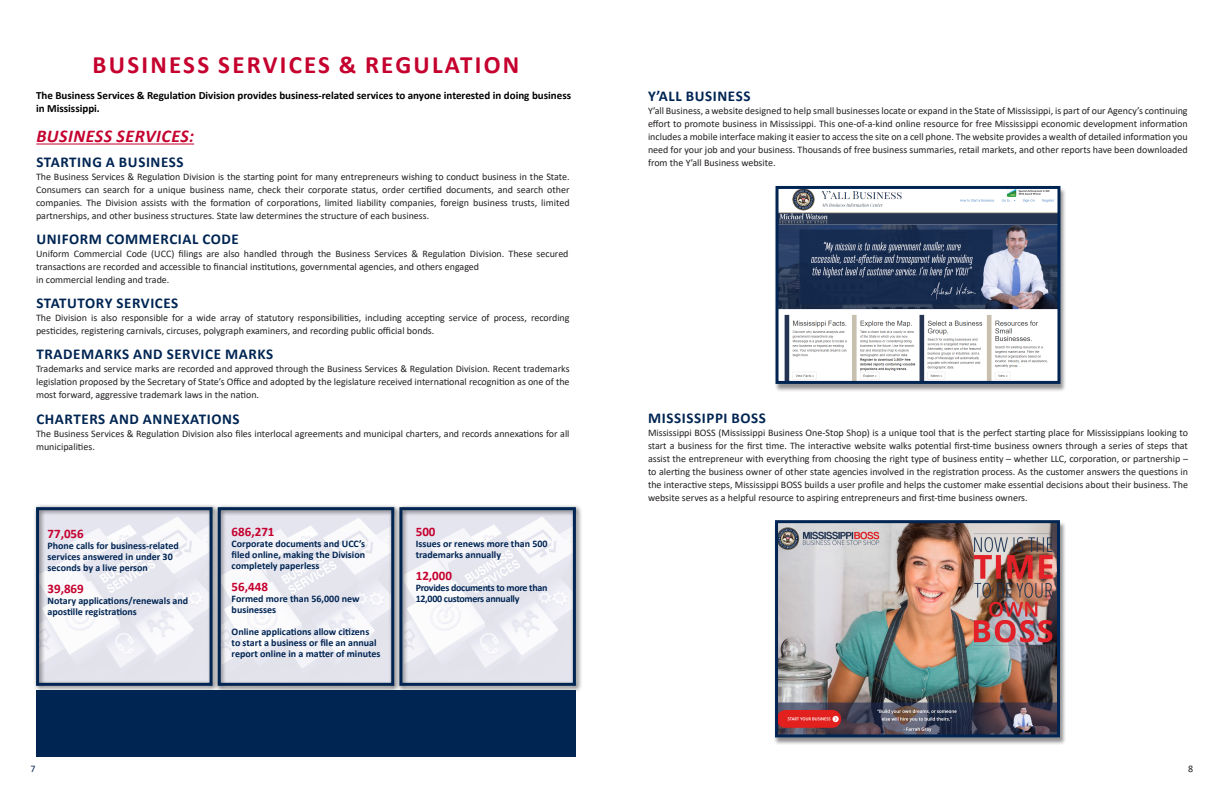
<style>
.page{position:relative;width:1224px;height:792px;background:#fff}
.page>*{position:absolute;margin:0;border:0;box-sizing:border-box;transform-origin:0 0}
.t1{font:700 25px "Calibri";letter-spacing:.09em;color:#c5002e}
.t2{font:italic 700 18px "Calibri";letter-spacing:.03em;color:#c5002e}
.t3{font:700 15px "Calibri";letter-spacing:.04em;color:#002553}
.t4{font:700 13px "Calibri";color:#c5002e}
.t5{font:700 11px/13px "Calibri";color:#010100}
.Annual_Report_Text{font:10px/13px "Calibri";color:#231f20;text-align:justify}
.t6{font:700 10px/11px "Calibri";color:#002553}
.t7{font:700 10px/11px "Calibri";letter-spacing:-.03em;color:#002553}
.t8{font:10px "Calibri";color:#002553}
</style>
<div class="page">
<div style="left:214px;top:504px;width:187px;height:189px;background:#231f20;opacity:.75"></div>
<div style="left:218px;top:507px;width:176px;height:179px;border:3px solid #002553"></div>
<div style="left:33px;top:504px;width:186px;height:189px;background:#231f20;opacity:.75"></div>
<div style="left:36px;top:507px;width:177px;height:179px;border:3px solid #002553"></div>
<div style="left:396px;top:504px;width:187px;height:189px;background:#231f20;opacity:.75"></div>
<div style="left:399px;top:507px;width:177px;height:179px;border:3px solid #002553"></div>
<div style="left:774px;top:187px;width:293px;height:206px;background:#231f20;opacity:.48"></div>
<img style="left:780px;top:190px;width:276px;height:190px">
<div style="left:776px;top:186px;width:284px;height:198px;border:3px solid #002553"></div>
<div style="left:774px;top:521px;width:292px;height:225px;background:#231f20;opacity:.48"></div>
<img style="left:779px;top:524px;width:277px;height:209px">
<div style="left:775px;top:520px;width:285px;height:217px;border:3px solid #002553"></div>
<div style="left:36px;top:690px;width:540px;height:67px;background:#002553"></div>
<hr style="left:36px;top:144px;width:158px;height:1px;background:#c5002e">
<p class="t1" style="left:93px;top:47px;width:428px">BUSINESS SERVICES &amp; REGULATION</p>
<p class="t5" style="left:36px;top:89px;width:537px">The Business Services &amp; Regulation Division provides business-related services to anyone interested in doing business in Mississippi.</p>
<p class="t2" style="left:36px;top:123px;width:159px">BUSINESS SERVICES:</p>
<p class="t3" style="left:36px;top:151px;width:149px">STARTING A BUSINESS</p>
<p class="Annual_Report_Text" style="left:36px;top:170px;width:535px">The Business Services &amp; Regulation Division is the starting point for many entrepreneurs wishing to conduct business in the State.<br>Consumers can search for a unique business name, check their corporate status, order certified documents, and search other companies. The Division assists with the formation of corporations, limited liability companies, foreign business trusts, limited partnerships, and other business structures. State law determines the structure of each business.</p>
<p class="t3" style="left:36px;top:228px;width:204px">UNIFORM COMMERCIAL CODE</p>
<p class="Annual_Report_Text" style="left:36px;top:247px;width:534px">Uniform Commercial Code (UCC) filings are also handled through the Business Services &amp; Regulation Division. These secured transactions are recorded and accessible to financial institutions, governmental agencies, and others engaged</p>
<p class="Annual_Report_Text" style="left:36px;top:273px;width:135px">in commercial lending and trade.</p>
<p class="t3" style="left:36px;top:292px;width:143px">STATUTORY SERVICES</p>
<p class="Annual_Report_Text" style="left:36px;top:311px;width:535px">The Division is also responsible for a wide array of statutory responsibilities, including accepting service of process, recording pesticides, registering carnivals, circuses, polygraph examiners, and recording public official bonds.</p>
<p class="t3" style="left:36px;top:343px;width:238px">TRADEMARKS AND SERVICE MARKS</p>
<p class="Annual_Report_Text" style="left:36px;top:362px;width:535px">Trademarks and service marks are recorded and approved through the Business Services &amp; Regulation Division. Recent trademarks legislation proposed by the Secretary of State’s Office and adopted by the legislature received international recognition as one of the most forward, aggressive trademark laws in the nation.</p>
<p class="t3" style="left:36px;top:408px;width:205px">CHARTERS AND ANNEXATIONS</p>
<p class="Annual_Report_Text" style="left:36px;top:426px;width:535px">The Business Services &amp; Regulation Division also files interlocal agreements and municipal charters, and records annexations for all municipalities.</p>
<p class="t4" style="left:48px;top:524px;width:38px">77,056</p>
<p class="t6" style="left:48px;top:540px;width:133px">Phone calls for business-related services answered in under 30 seconds by a live person</p>
<p class="t4" style="left:48px;top:579px;width:38px">39,869</p>
<p class="t6" style="left:48px;top:595px;width:142px">Notary applications/renewals and apostille registrations</p>
<p class="t4" style="left:232px;top:523px;width:44px">686,271</p>
<p class="t6" style="left:232px;top:538px;width:135px;text-align:justify">Corporate documents and UCC’s filed online, making the Division completely paperless</p>
<p class="t4" style="left:232px;top:578px;width:38px">56,448</p>
<p class="t6" style="left:232px;top:593px;width:129px">Formed more than 56,000 new businesses</p>
<p class="t6" style="left:232px;top:626px;width:150px">Online applications allow citizens to start a business or file an annual report online in a matter of minutes</p>
<p class="t4" style="left:416px;top:523px;width:21px">500</p>
<p class="t6" style="left:416px;top:538px;width:133px">Issues or renews more than 500 trademarks annually</p>
<p class="t4" style="left:416px;top:567px;width:38px">12,000</p>
<p class="t7" style="left:416px;top:582px;width:133px">Provides documents to more than<br>12,000 customers annually</p>
<p class="t3" style="left:648px;top:86px;width:104px">Y’ALL BUSINESS</p>
<p class="Annual_Report_Text" style="left:648px;top:104px;width:541px">Y’all Business, a website designed to help small businesses locate or expand in the State of Mississippi, is part of our Agency’s continuing effort to promote business in Mississippi. This one-of-a-kind online resource for free Mississippi economic development information includes a mobile interface making it easier to access the site on a cell phone. The website provides a wealth of detailed information you need for your job and your business. Thousands of free business summaries, retail markets, and other reports have been downloaded from the Y’all Business website.</p>
<p class="t3" style="left:648px;top:408px;width:119px">MISSISSIPPI BOSS</p>
<p class="Annual_Report_Text" style="left:648px;top:426px;width:542px">Mississippi BOSS (Mississippi Business One-Stop Shop) is a unique tool that is the perfect starting place for Mississippians looking to start a business for the first time. The interactive website walks potential first-time business owners through a series of steps that assist the entrepreneur with everything from choosing the right type of business entity – whether LLC, corporation, or partnership – to alerting the business owner of other state agencies involved in the registration process. As the customer answers the questions in the interactive steps, Mississippi BOSS builds a user profile and helps the customer make essential decisions about their business. The website serves as a helpful resource to aspiring entrepreneurs and first-time business owners.</p>
<p class="t8" style="left:30px;top:761px;width:7px">7</p>
<p class="Annual_Report_Text" style="left:1188px;top:761px;width:7px">8</p>
</div>
